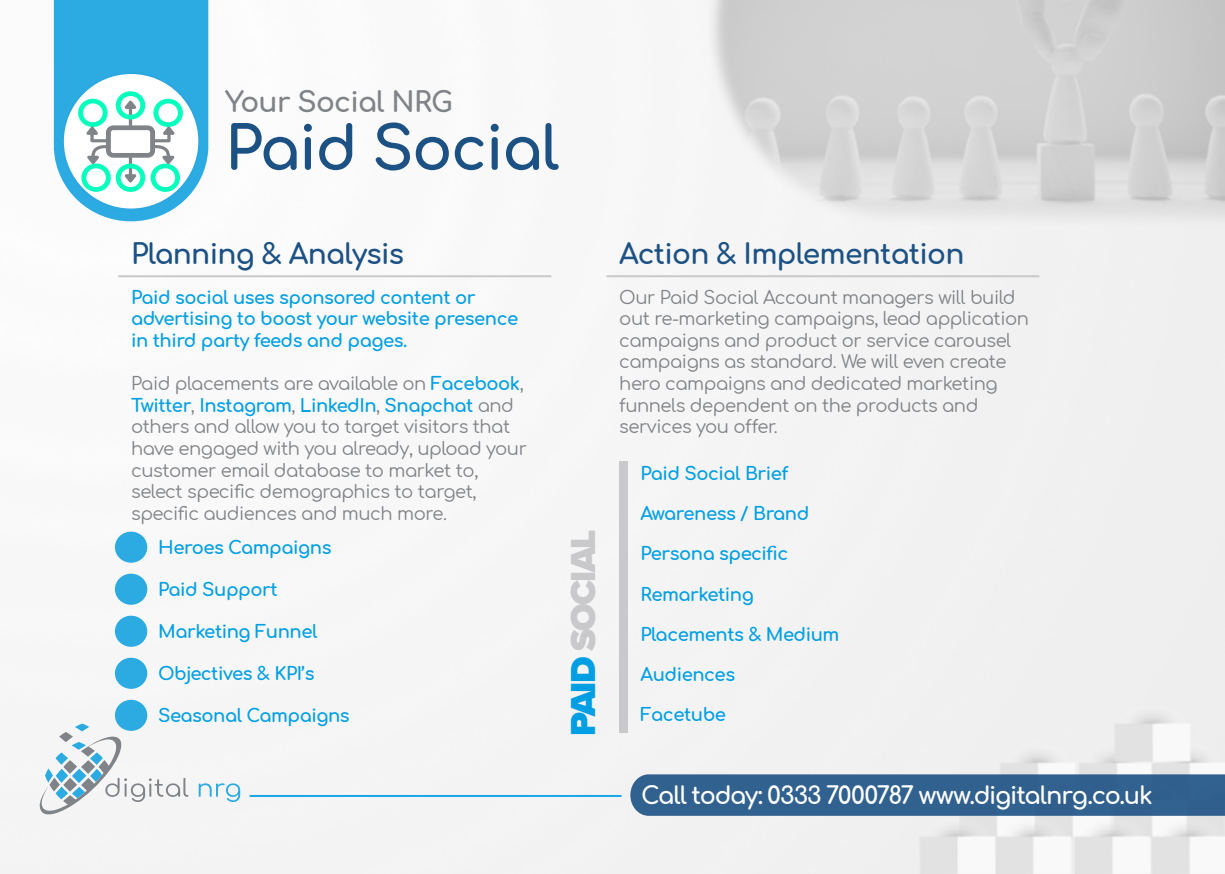
<style>
.page{position:relative;width:1225px;height:874px;background:#fff}
.page>*{position:absolute;margin:0;border:0;box-sizing:border-box;transform-origin:0 0}
.t1{font:700 60px "Comfortaa";letter-spacing:-.025em;color:#1c5184}
.t2{font:900 36px "Proxima Nova";letter-spacing:-.05em;color:#c9c9cc}
.t3{font:700 28px "Comfortaa";letter-spacing:-.025em;color:#1c5184}
.t4{font:700 28px "Comfortaa";letter-spacing:-.025em;color:#808387}
.t5{font:700 24px "Comfortaa";letter-spacing:-.05em;color:#fff}
.t6{font:18px/21.6px "Comfortaa";letter-spacing:-.025em;color:#808387}
.t7{font:700 18px/21.6px "Comfortaa";letter-spacing:-.025em;color:#009fe3}
.s1{font-weight:700;color:#009fe3}
.s2{color:#009fe3}
</style>
<div class="page">
<img style="left:0;top:0;width:1225px;height:873px">
<div style="left:630px;top:774px;width:595px;height:41px;background:#31618f"></div>
<svg style="left:38px;top:723px;width:150px;height:91px"></svg>
<svg style="left:199px;top:783px;width:41px;height:18px"></svg>
<hr style="left:249px;top:794px;width:372px;height:2px;background:#009fe3">
<div style="left:115px;top:531px;width:32px;height:31px;background:#2babe2;border-radius:50%"></div>
<div style="left:115px;top:573px;width:32px;height:31px;background:#2babe2;border-radius:50%"></div>
<div style="left:115px;top:615px;width:32px;height:31px;background:#2babe2;border-radius:50%"></div>
<div style="left:115px;top:699px;width:32px;height:31px;background:#2babe2;border-radius:50%"></div>
<hr style="left:118px;top:275px;width:433px;height:2px;background:#c9c9cc">
<hr style="left:606px;top:275px;width:433px;height:2px;background:#c9c9cc">
<div style="left:619px;top:460px;width:9px;height:272px;background:#c9c9cc"></div>
<div style="left:115px;top:657px;width:32px;height:31px;background:#2babe2;border-radius:50%"></div>
<svg style="left:54px;top:0;width:154px;height:221px"></svg>
<h3 class="t4" style="left:225px;top:76px;width:229px">Your Social NRG</h3>
<h1 class="t1" style="left:225px;top:93px;width:336px">Paid Social</h1>
<h3 class="t3" style="left:131px;top:228px;width:274px">Planning &amp; Analysis</h3>
<h3 class="t3" style="left:619px;top:228px;width:347px">Action &amp; Implementation</h3>
<p class="t7" style="left:131px;top:284px;width:389px">Paid social uses sponsored content or advertising to boost your website presence in third party feeds and pages.</p>
<p class="t6" style="left:131px;top:370px;width:397px">Paid placements are available on <span class="s1">Facebook</span>, <span class="s1">Twitter</span>, <span class="s1">Instagram</span>, <span class="s1">LinkedIn</span>, <span class="s1">Snapchat</span> and others and allow you to target visitors that have engaged with you already, upload your customer email database to market to, select specific demographics to target, specific audiences and much more.</p>
<p class="t7" style="left:158px;top:534px;width:175px">Heroes Campaigns</p>
<p class="t7" style="left:158px;top:576px;width:121px">Paid Support</p>
<p class="t7" style="left:158px;top:618px;width:161px">Marketing Funnel</p>
<p class="t7" style="left:158px;top:660px;width:158px">Objectives &amp; KPI’s</p>
<p class="t7" style="left:158px;top:702px;width:193px">Seasonal Campaigns</p>
<p class="t6" style="left:619px;top:284px;width:411px">Our Paid Social Account managers will build out re-marketing campaigns, lead application campaigns and product or service carousel campaigns as standard. We will even create hero campaigns and dedicated marketing funnels dependent on the products and services you offer.</p>
<p class="t7" style="left:640px;top:461px;width:149px">Paid Social Brief</p>
<p class="t7" style="left:640px;top:501px;width:170px">Awareness / Brand</p>
<p class="t7" style="left:640px;top:541px;width:149px">Persona specific</p>
<p class="t7" style="left:640px;top:581px;width:115px">Remarketing</p>
<p class="t7" style="left:640px;top:621px;width:200px">Placements &amp; Medium</p>
<p class="t7" style="left:640px;top:661px;width:96px">Audiences</p>
<p class="t7" style="left:640px;top:701px;width:87px">Facetube</p>
<h2 class="t2" style="left:556px;top:735px;width:208px;rotate:-90deg"><span class="s2">PAID</span> SOCIAL</h2>
<h3 class="t5" style="left:641px;top:772px;width:513px">Call today: 0333 7000787 www.digitalnrg.co.uk</h3>
</div>
